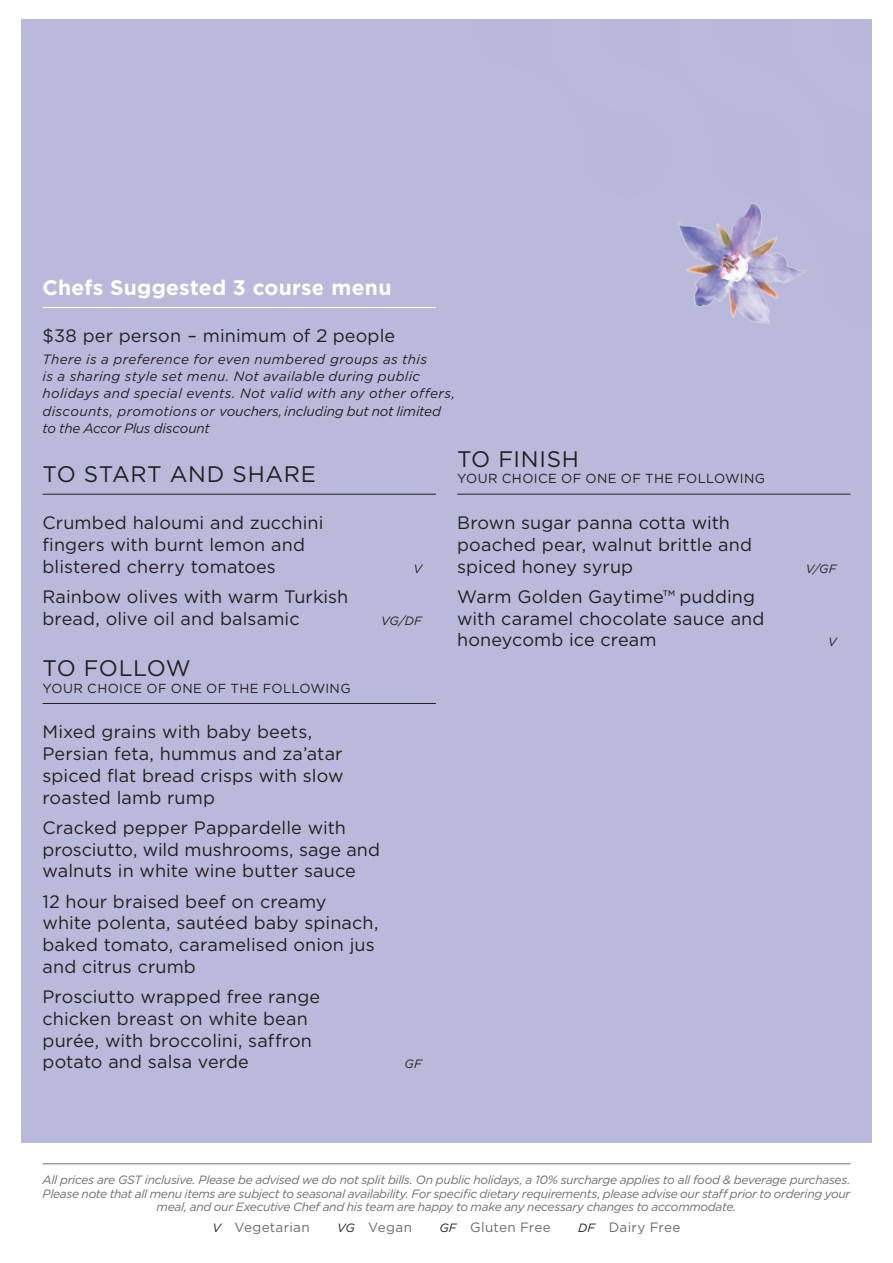
<style>
.page{position:relative;width:893px;height:1263px;background:#fff}
.page>*{position:absolute;margin:0;border:0;box-sizing:border-box;transform-origin:0 0}
.t1{font:22.5px "Gotham";letter-spacing:.025em;color:#231f20}
.t2{font:22.5px "Gotham";letter-spacing:.005em;color:#231f20}
.t3{font:700 21px "Gotham";letter-spacing:.01em;color:#fff}
.t4{font:18px/21.8px "Gotham";letter-spacing:.005em;color:#231f20}
.t5{font:italic 13.5px/17.2px "Gotham";letter-spacing:.02em;color:#231f20}
.t6{font:13.5px "Gotham";letter-spacing:.02em;color:#6c6d70}
.t7{font:13.05px "Gotham";letter-spacing:.03em;color:#231f20}
.t8{font:italic 12px/13.5px "Gotham";letter-spacing:-.025em;color:#6c6d70;text-align:center}
.t9{font:italic 12px "Gotham";letter-spacing:.005em;color:#231f20}
.s1{font-style:italic;font-size:12px;color:#231f20}
</style>
<div class="page">
<div style="left:21px;top:20px;width:851px;height:1123px;background:#b9badb"></div>
<hr style="left:43px;top:307px;width:393px;height:1px;background:#fff">
<hr style="left:43px;top:494px;width:393px;height:1px;background:#231f20">
<hr style="left:43px;top:703px;width:393px;height:1px;background:#231f20">
<hr style="left:457px;top:494px;width:393px;height:1px;background:#231f20">
<hr style="left:43px;top:1163px;width:807px;height:1px;background:#6c6d70">
<img style="left:678px;top:203px;width:128px;height:121px">
<p class="t3" style="left:43px;top:276px;width:350px">Chefs Suggested 3 course menu</p>
<p class="t4" style="left:43px;top:325px;width:354px">$38 per person – minimum of 2 people</p>
<p class="t5" style="left:43px;top:350px;width:414px">There is a preference for even numbered groups as this<br>is a sharing style set menu. Not available during public holidays and special events. Not valid with any other offers, discounts, promotions or vouchers, including but not limited to the Accor Plus discount</p>
<p class="t1" style="left:43px;top:461px;width:275px">TO START AND SHARE</p>
<p class="t4" style="left:43px;top:511px;width:282px">Crumbed haloumi and zucchini fingers with burnt lemon and blistered cherry tomatoes</p>
<p class="t4" style="left:43px;top:585px;width:307px">Rainbow olives with warm Turkish bread, olive oil and balsamic</p>
<p class="t9" style="left:413px;top:562px;width:10px">V</p>
<p class="t9" style="left:381px;top:614px;width:42px">VG/DF</p>
<p class="t2" style="left:43px;top:656px;width:150px">TO FOLLOW</p>
<p class="t7" style="left:43px;top:681px;width:310px">YOUR CHOICE OF ONE OF THE FOLLOWING</p>
<p class="t4" style="left:43px;top:721px;width:303px">Mixed grains with baby beets,<br>Persian feta, hummus and za’atar spiced flat bread crisps with slow roasted lamb rump</p>
<p class="t4" style="left:43px;top:816px;width:339px">Cracked pepper Pappardelle with prosciutto, wild mushrooms, sage and walnuts in white wine butter sauce</p>
<p class="t4" style="left:43px;top:890px;width:337px">12 hour braised beef on creamy white polenta, sautéed baby spinach, baked tomato, caramelised onion jus and citrus crumb</p>
<p class="t4" style="left:43px;top:985px;width:279px">Prosciutto wrapped free range chicken breast on white bean purée, with broccolini, saffron potato and salsa verde</p>
<p class="t9" style="left:405px;top:1057px;width:19px">GF</p>
<p class="t1" style="left:457px;top:446px;width:123px">TO FINISH</p>
<p class="t7" style="left:457px;top:471px;width:310px">YOUR CHOICE OF ONE OF THE FOLLOWING</p>
<p class="t4" style="left:457px;top:511px;width:296px">Brown sugar panna cotta with poached pear, walnut brittle and spiced honey syrup</p>
<p class="t4" style="left:457px;top:585px;width:309px">Warm Golden Gaytime™ pudding with caramel chocolate sauce and honeycomb ice cream</p>
<p class="t9" style="left:806px;top:562px;width:33px">V/GF</p>
<p class="t9" style="left:828px;top:635px;width:10px">V</p>
<p class="t8" style="left:43px;top:1173px;width:809px">All prices are GST inclusive. Please be advised we do not split bills. On public holidays, a 10% surcharge applies to all food &amp; beverage purchases.<br>Please note that all menu items are subject to seasonal availability. For specific dietary requirements, please advise our staff prior to ordering your meal, and our Executive Chef and his team are happy to make any necessary changes to accommodate.</p>
<p class="t6" style="left:212px;top:1219px;width:99px"><span class="s1">V</span> Vegetarian</p>
<p class="t6" style="left:337px;top:1219px;width:76px"><span class="s1">VG</span> Vegan</p>
<p class="t6" style="left:439px;top:1219px;width:113px"><span class="s1">GF</span> Gluten Free</p>
<p class="t6" style="left:578px;top:1219px;width:104px"><span class="s1">DF</span> Dairy Free</p>
</div>
